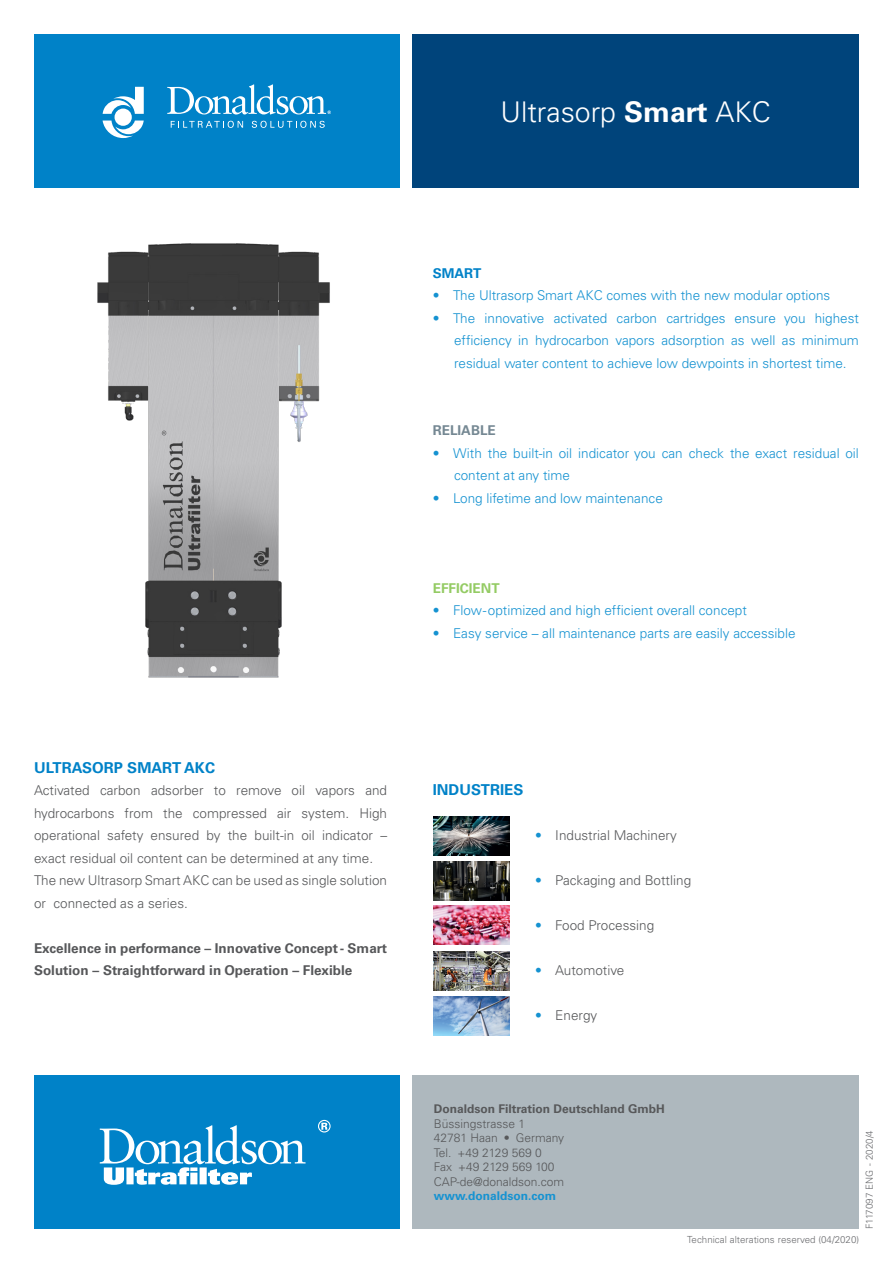
<style>
.page{position:relative;width:893px;height:1263px;background:#fff}
.page>*{position:absolute;margin:0;border:0;box-sizing:border-box;transform-origin:0 0}
.t1{font:300 28.5px "Univers LT Pro 45";color:#fff}
.Heading{font:700 15px "Univers LT Pro 65";color:#0082c8}
.t2{font:300 13.5px/22.5px "Univers LT Pro 45";color:#1592d1;text-align:justify}
.Text{font:300 13.5px/22.5px "Univers LT Pro 45";color:#57585a;text-align:justify}
.Subheading{font:700 13.5px/22.5px "Univers LT Pro 65";color:#57585a}
.Aufzählung{font:700 13.5px "Univers LT Pro 65";color:#94cb64}
.Aufzählung-2{font:700 13.5px "Univers LT Pro 65";color:#758893}
.Aufzählung-3{font:700 13.5px "Univers LT Pro 65";color:#0082c8}
.t3{font:300 12px "Univers LT Pro 45";color:#57585a}
.t4{font:700 12px "Univers LT Pro 65";color:#57585a}
.t5{font:700 12px "Univers LT Pro 65";color:#1592d1}
.t6{font:300 9.75px "Univers LT Pro 45";color:#6c6d70}
.s1{font-family:"Univers LT Pro 65";font-weight:700}
.s2{color:#1592d1}
</style>
<div class="page">
<div style="left:34px;top:35px;width:366px;height:153px;background:#0082c8"></div>
<div style="left:412px;top:35px;width:447px;height:153px;background:#00447b"></div>
<svg style="left:171px;top:121px;width:72px;height:7px"></svg>
<svg style="left:252px;top:121px;width:73px;height:7px"></svg>
<svg style="left:167px;top:84px;width:164px;height:30px"></svg>
<svg style="left:103px;top:87px;width:41px;height:51px"></svg>
<div style="left:34px;top:1076px;width:366px;height:153px;background:#0082c8"></div>
<div style="left:412px;top:1076px;width:447px;height:153px;background:#aeb8be"></div>
<svg style="left:100px;top:1125px;width:206px;height:60px"></svg>
<svg style="left:318px;top:1120px;width:13px;height:12px"></svg>
<img style="left:97px;top:243px;width:233px;height:435px">
<img style="left:433px;top:817px;width:77px;height:38px">
<svg style="left:433px;top:861px;width:77px;height:39px;background:#343531"></svg>
<img style="left:433px;top:906px;width:77px;height:39px">
<img style="left:433px;top:952px;width:77px;height:38px">
<img style="left:433px;top:996px;width:77px;height:39px">
<p class="t1" style="left:501px;top:94px;width:272px">Ultrasorp <span class="s1">Smart</span> AKC</p>
<p class="Aufzählung-3" style="left:433px;top:265px;width:50px">SMART</p>
<p class="t2" style="left:433px;top:284px;width:399px">• The Ultrasorp Smart AKC comes with the new modular options</p>
<p class="t2" style="left:454px;top:307px;width:406px;text-indent:-21px">• The innovative activated carbon cartridges ensure you highest efficiency in hydrocarbon vapors adsorption as well as minimum residual water content to achieve low dewpoints in shortest time.</p>
<p class="Aufzählung-2" style="left:433px;top:423px;width:65px">RELIABLE</p>
<p class="t2" style="left:454px;top:442px;width:406px;text-indent:-21px">• With the built-in oil indicator you can check the exact residual oil content at any time</p>
<p class="t2" style="left:433px;top:487px;width:232px">• Long lifetime and low maintenance</p>
<p class="Aufzählung" style="left:433px;top:580px;width:68px">EFFICIENT</p>
<p class="t2" style="left:433px;top:599px;width:316px">• Flow-optimized and high efficient overall concept</p>
<p class="t2" style="left:433px;top:622px;width:364px">• Easy service – all maintenance parts are easily accessible</p>
<p class="Heading" style="left:34px;top:759px;width:182px">ULTRASORP SMART AKC</p>
<p class="Text" style="left:34px;top:779px;width:355px">Activated carbon adsorber to remove oil vapors and hydrocarbons from the compressed air system. High operational safety ensured by the built-in oil indicator – exact residual oil content can be determined at any time.</p>
<p class="Text" style="left:34px;top:869px;width:355px">The new Ultrasorp Smart AKC can be used as single solution or connected as a series.</p>
<p class="Subheading" style="left:34px;top:937px;width:355px">Excellence in performance – Innovative Concept - Smart<br>Solution – Straightforward in Operation – Flexible</p>
<p class="Heading" style="left:433px;top:781px;width:92px">INDUSTRIES</p>
<p class="Text" style="left:535px;top:824px;width:143px"><span class="s2">•</span> Industrial Machinery</p>
<p class="Text" style="left:535px;top:869px;width:158px"><span class="s2">•</span> Packaging and Bottling</p>
<p class="Text" style="left:535px;top:914px;width:121px"><span class="s2">•</span> Food Processing</p>
<p class="Text" style="left:535px;top:959px;width:91px"><span class="s2">•</span> Automotive</p>
<p class="Text" style="left:535px;top:1004px;width:64px"><span class="s2">•</span> Energy</p>
<p class="t4" style="left:434px;top:1102px;width:233px">Donaldson Filtration Deutschland GmbH</p>
<p class="t3" style="left:434px;top:1116px;width:93px">Büssingstrasse 1</p>
<p class="t3" style="left:434px;top:1131px;width:132px">42781 Haan • Germany</p>
<p class="t3" style="left:434px;top:1145px;width:110px">Tel. +49 2129 569 0</p>
<p class="t3" style="left:434px;top:1159px;width:122px">Fax +49 2129 569 100</p>
<p class="t3" style="left:434px;top:1174px;width:132px">CAP-de@donaldson.com</p>
<p class="t5" style="left:434px;top:1188px;width:124px">www.donaldson.com</p>
<p class="t6" style="left:864px;top:1229px;width:100px;rotate:-90deg">F117097 ENG - 2020/4</p>
<p class="t6" style="left:687px;top:1233px;width:173px">Technical alterations reserved (04/2020)</p>
</div>
